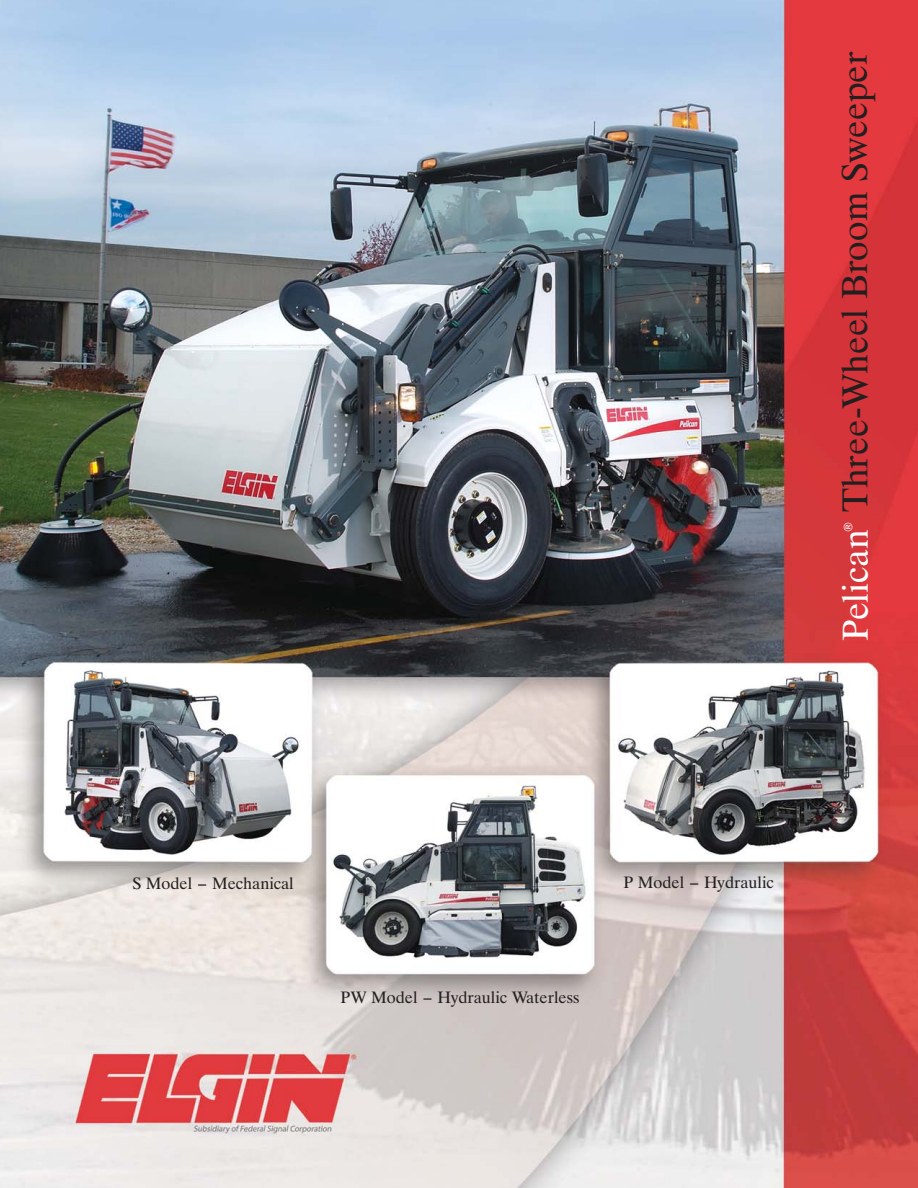
<style>
.page{position:relative;width:918px;height:1188px;background:#fff}
.page>*{position:absolute;margin:0;border:0;box-sizing:border-box;transform-origin:0 0}
.t1{font:36px "Dutch 801 BT";color:#231f20}
.t2{font:36px "Dutch 801 BT";color:#fff}
.t3{font:16.5px "Dutch 801 BT";color:#231f20}
.t4{font:12px "Swiss 721 BT";color:#fff}
</style>
<div class="page">
<img style="left:0;top:0;width:918px;height:1188px">
<h1 class="t1" style="left:841px;top:512px;width:462px;rotate:-90deg">Three-Wheel Broom Sweeper</h1>
<p class="t4" style="left:844px;top:532px;width:11px;rotate:-90deg">®</p>
<h1 class="t2" style="left:842px;top:641px;width:113px;rotate:-90deg">Pelican</h1>
<p class="t3" style="left:132px;top:877px;width:163px">S Model - Mechanical</p>
<p class="t3" style="left:341px;top:991px;width:240px">PW Model - Hydraulic Waterless</p>
<p class="t3" style="left:623px;top:876px;width:152px">P Model - Hydraulic</p>
</div>
